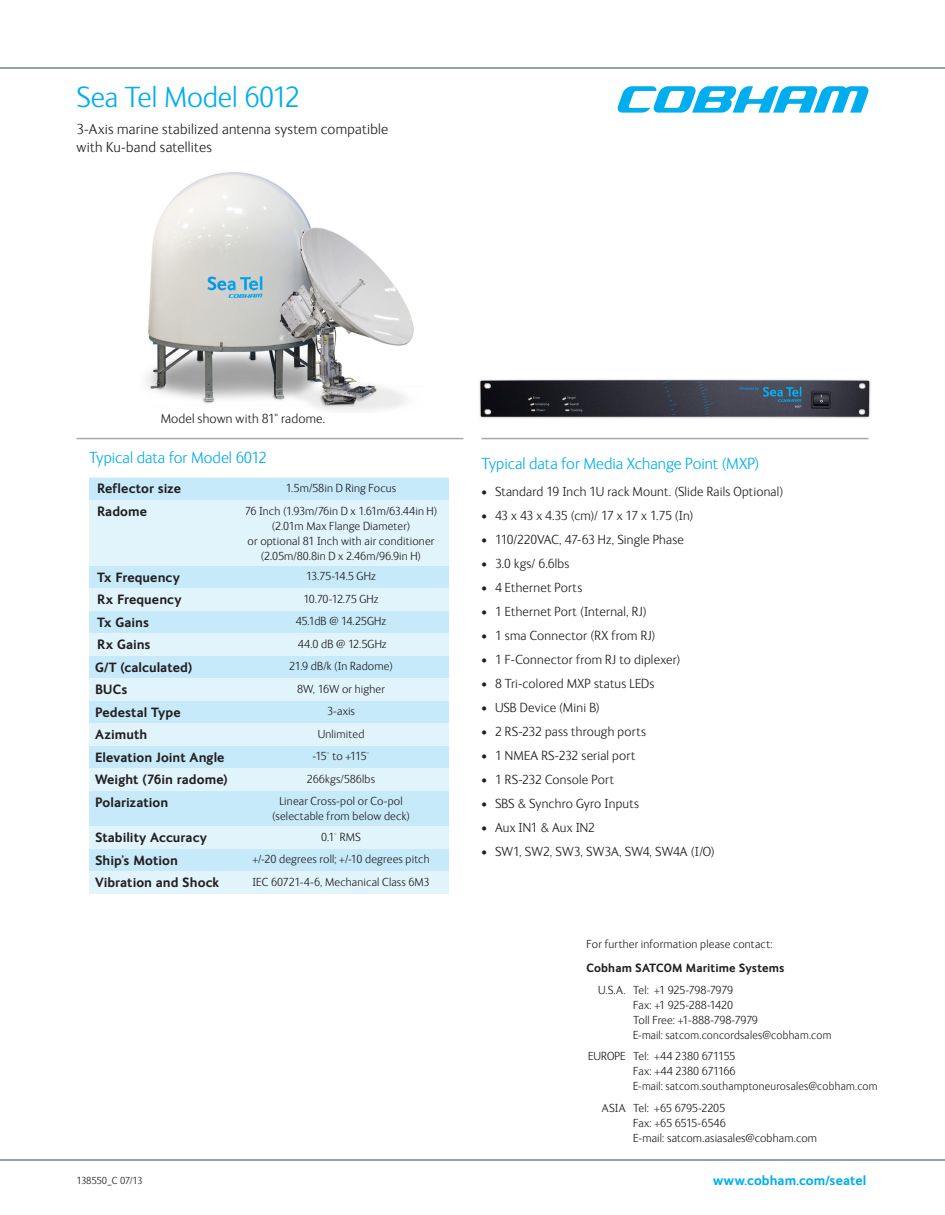
<style>
.page{position:relative;width:945px;height:1215px;background:#fff}
.page>*{position:absolute;margin:0;border:0;box-sizing:border-box;transform-origin:0 0}
.t1{font:300 30px "FS Ingrid";letter-spacing:-.005em;color:#00aeef}
.subhead{font:300 16.5px "FS Ingrid";color:#00aeef}
.t2{font:300 15px/18px "FS Ingrid";letter-spacing:.015em;color:#231f20}
.t3{font:300 13.5px "FS Ingrid";letter-spacing:.015em;color:#231f20}
.Table_Lead_in{font:700 13.5px "FS Ingrid";letter-spacing:.005em;color:#231f20}
.t4{font:300 13.5px "FS Ingrid";letter-spacing:-.03em;color:#231f20}
.t5{font:700 13.5px "FS Ingrid";letter-spacing:.005em;color:#00aeef}
.TableContent{font:300 12px/15px "FS Ingrid";letter-spacing:.01em;color:#231f20;text-align:center}
.TableContent-2{font:300 12px "FS Ingrid";letter-spacing:.01em;color:#231f20;scale:.95 1}
.TableContent-3{font:300 12px "FS Ingrid";letter-spacing:-.01em;color:#231f20}
.TableContent-4{font:300 12px "FS Ingrid";letter-spacing:-.015em;color:#231f20}
.t6{font:700 12px "FS Ingrid";letter-spacing:.005em;color:#231f20}
.t7{font:300 10.5px "FS Ingrid";letter-spacing:-.01em;color:#231f20}
.s1{color:#fff}
</style>
<div class="page">
<img style="left:146px;top:172px;width:268px;height:239px">
<hr style="left:0;top:1159px;width:945px;height:2px;background:#94a2aa">
<svg style="left:617px;top:86px;width:252px;height:27px"></svg>
<hr style="left:0;top:68px;width:945px;height:1px;background:#94a2aa">
<hr style="left:76px;top:438px;width:388px;height:1px;background:#a8a9ad">
<hr style="left:482px;top:438px;width:386px;height:1px;background:#a8a9ad">
<img style="left:479px;top:379px;width:392px;height:40px">
<div style="left:89px;top:478px;width:360px;height:23px;background:#c6eafa"></div>
<svg style="left:89px;top:501px;width:360px;height:393px;fill:#e1f4fc"></svg>
<p class="t1" style="left:76px;top:82px;width:225px">Sea Tel Model 6012</p>
<p class="t2" style="left:76px;top:120px;width:313px">3-Axis marine stabilized antenna system compatible with Ku-band satellites</p>
<p class="t3" style="left:161px;top:412px;width:166px">Model shown with 81" radome.</p>
<p class="subhead" style="left:89px;top:449px;width:179px">Typical data for Model 6012</p>
<p class="Table_Lead_in" style="left:97px;top:481px;width:86px">Reflector size</p>
<p class="TableContent" style="left:286px;top:481px;width:112px">1.5m/58in D Ring Focus</p>
<p class="Table_Lead_in" style="left:97px;top:504px;width:51px">Radome</p>
<p class="TableContent" style="left:245px;top:504px;width:194px">76 Inch (1.93m/76in D x 1.61m/63.44in H) (2.01m Max Flange Diameter)</p>
<p class="TableContent" style="left:248px;top:534px;width:188px">or optional 81 Inch with air conditioner (2.05m/80.8in D x 2.46m/96.9in H)</p>
<p class="Table_Lead_in" style="left:97px;top:569px;width:84px">Tx Frequency</p>
<p class="TableContent" style="left:306px;top:569px;width:71px">13.75-14.5 GHz</p>
<p class="Table_Lead_in" style="left:97px;top:592px;width:86px">Rx Frequency</p>
<p class="TableContent-4" style="left:303px;top:593px;width:77px">10.70-12.75 GHz</p>
<p class="Table_Lead_in" style="left:97px;top:614px;width:53px">Tx Gains</p>
<p class="TableContent" style="left:296px;top:614px;width:92px">45.1dB @ 14.25GHz</p>
<p class="Table_Lead_in" style="left:97px;top:637px;width:55px">Rx Gains</p>
<p class="TableContent" style="left:298px;top:637px;width:90px">44.0 dB @ 12.5GHz</p>
<p class="Table_Lead_in" style="left:95px;top:659px;width:99px">G/T (calculated)</p>
<p class="TableContent" style="left:289px;top:659px;width:105px">21.9 dB/k (In Radome)</p>
<p class="Table_Lead_in" style="left:95px;top:682px;width:34px">BUCs</p>
<p class="TableContent" style="left:297px;top:682px;width:89px">8W, 16W or higher</p>
<p class="Table_Lead_in" style="left:95px;top:704px;width:87px">Pedestal Type</p>
<p class="TableContent" style="left:327px;top:704px;width:29px">3-axis</p>
<p class="Table_Lead_in" style="left:95px;top:727px;width:54px">Azimuth</p>
<p class="TableContent" style="left:318px;top:727px;width:48px">Unlimited</p>
<p class="Table_Lead_in" style="left:95px;top:749px;width:131px">Elevation Joint Angle</p>
<p class="TableContent" style="left:313px;top:749px;width:59px">-15° to +115°</p>
<p class="Table_Lead_in" style="left:95px;top:772px;width:134px">Weight (76in radome)</p>
<p class="TableContent" style="left:307px;top:772px;width:70px">266kgs/586lbs</p>
<p class="Table_Lead_in" style="left:95px;top:794px;width:75px">Polarization</p>
<p class="TableContent" style="left:272px;top:794px;width:139px">Linear Cross-pol or Co-pol (selectable from below deck)</p>
<p class="Table_Lead_in" style="left:95px;top:830px;width:114px">Stability Accuracy</p>
<p class="TableContent" style="left:321px;top:830px;width:41px">0.1° RMS</p>
<p class="Table_Lead_in" style="left:95px;top:852px;width:84px">Ship’s Motion</p>
<p class="TableContent" style="left:252px;top:852px;width:179px">+/-20 degrees roll; +/-10 degrees pitch</p>
<p class="Table_Lead_in" style="left:95px;top:875px;width:126px">Vibration and Shock</p>
<p class="TableContent" style="left:253px;top:875px;width:179px">IEC 60721-4-6, Mechanical Class 6M3</p>
<p class="subhead" style="left:482px;top:455px;width:279px">Typical data for Media Xchange Point (MXP)</p>
<p class="t3" style="left:482px;top:484px;width:303px">• Standard 19 Inch 1U rack Mount. (Slide Rails Optional)</p>
<p class="t4" style="left:482px;top:508px;width:214px">• 43 x 43 x 4.35 (cm)/ 17 x 17 x 1.75 (In)</p>
<p class="t3" style="left:482px;top:532px;width:204px">• 110/220VAC, 47-63 Hz, Single Phase</p>
<p class="t3" style="left:482px;top:556px;width:89px">• 3.0 kgs/ 6.6lbs</p>
<p class="t3" style="left:482px;top:580px;width:102px">• 4 Ethernet Ports</p>
<p class="t3" style="left:482px;top:604px;width:167px">• 1 Ethernet Port (Internal, RJ)</p>
<p class="t3" style="left:482px;top:628px;width:176px">• 1 sma Connector (RX from RJ)</p>
<p class="t3" style="left:482px;top:652px;width:200px">• 1 F-Connector from RJ to diplexer)</p>
<p class="t3" style="left:482px;top:676px;width:174px">• 8 Tri-colored MXP status LEDs</p>
<p class="t3" style="left:482px;top:700px;width:120px">• USB Device (Mini B)</p>
<p class="t3" style="left:482px;top:724px;width:166px">• 2 RS-232 pass through ports</p>
<p class="t3" style="left:482px;top:748px;width:155px">• 1 NMEA RS-232 serial port</p>
<p class="t3" style="left:482px;top:772px;width:134px">• 1 RS-232 Console Port</p>
<p class="t3" style="left:482px;top:796px;width:159px">• SBS &amp; Synchro Gyro Inputs</p>
<p class="t3" style="left:482px;top:820px;width:115px">• Aux IN1 &amp; Aux IN2</p>
<p class="t3" style="left:482px;top:844px;width:235px">• SW1, SW2, SW3, SW3A, SW4, SW4A (I/O)</p>
<p class="TableContent" style="left:587px;top:937px;width:188px">For further information please contact:</p>
<p class="t6" style="left:587px;top:961px;width:199px">Cobham SATCOM Maritime Systems</p>
<p class="TableContent-3" style="left:598px;top:983px;width:137px">U.S.A. Tel: +1 925-798-7979</p>
<p class="TableContent-3" style="left:633px;top:998px;width:101px">Fax: +1 925-288-1420</p>
<p class="TableContent" style="left:633px;top:1012px;width:126px">Toll Free: +1-888-798-7979</p>
<p class="TableContent-2" style="left:633px;top:1028px;width:210px">E-mail: satcom.concordsales@cobham.com</p>
<p class="TableContent" style="left:588px;top:1049px;width:149px">EUROPE Tel: +44 2380 671155</p>
<p class="TableContent" style="left:588px;top:1064px;width:149px"><span class="s1">EUROPE</span> Fax: +44 2380 671166</p>
<p class="TableContent-2" style="left:590px;top:1080px;width:304px"><span class="s1">EUROPE</span> E-mail: satcom.southamptoneurosales@cobham.com</p>
<p class="TableContent-3" style="left:602px;top:1102px;width:125px">ASIA Tel: +65 6795-2205</p>
<p class="TableContent-4" style="left:633px;top:1117px;width:94px">Fax: +65 6515-6546</p>
<p class="TableContent" style="left:633px;top:1131px;width:185px">E-mail: satcom.asiasales@cobham.com</p>
<p class="t7" style="left:76px;top:1175px;width:67px">138550_C 07/13</p>
<p class="t5" style="left:713px;top:1173px;width:155px">www.cobham.com/seatel</p>
</div>
